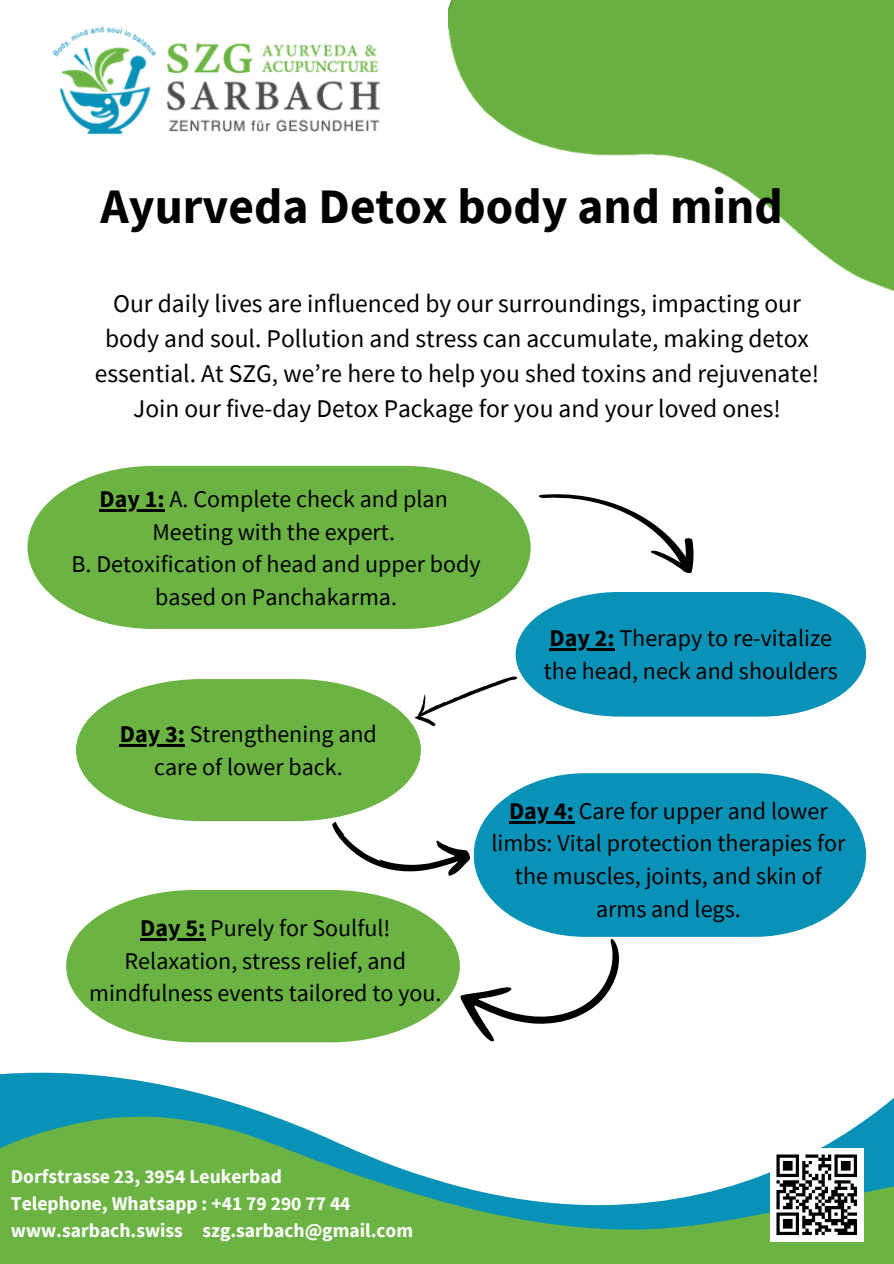
<style>
.page{position:relative;width:894px;height:1264px;background:#fff}
.page>*{position:absolute;margin:0;border:0;box-sizing:border-box;transform-origin:0 0}
.t1{font:700 49.5px "Source Sans Pro";color:#000}
.t2{font:25.5px/34.8px "Source Sans Pro";color:#000;text-align:center}
.t3{font:24px/32.7px "Source Sans Pro";color:#000;text-align:center}
.t4{font:700 19.5px "Source Sans Pro";color:#fff}
.s1{font-weight:700}
</style>
<div class="page">
<svg style="left:0;top:1072px;width:893px;height:44px"></svg>
<svg style="left:0;top:1116px;width:893px;height:147px;fill:#6bb443"></svg>
<div style="left:769px;top:1148px;width:94px;height:93px;background:#fff"></div>
<svg style="left:776px;top:1154px;width:80px;height:80px"></svg>
<hr style="left:837px;top:1231px;width:19px;height:3px;background:#000">
<img style="left:448px;top:0;width:445px;height:290px">
<img style="left:52px;top:26px;width:329px;height:109px">
<svg style="left:27px;top:466px;width:503px;height:163px;background:#78ba53"></svg>
<svg style="left:76px;top:679px;width:344px;height:142px;background:#80be5e"></svg>
<svg style="left:474px;top:773px;width:391px;height:163px;background:#259ec0"></svg>
<svg style="left:66px;top:890px;width:393px;height:152px;background:#7fbe5c"></svg>
<svg style="left:539px;top:494px;width:155px;height:80px"></svg>
<svg style="left:409px;top:592px;width:456px;height:139px"></svg>
<svg style="left:332px;top:822px;width:138px;height:54px"></svg>
<svg style="left:460px;top:938px;width:159px;height:104px"></svg>
<hr style="left:100px;top:509px;width:65px;height:2px;background:#000">
<hr style="left:549px;top:648px;width:65px;height:3px;background:#000">
<hr style="left:120px;top:744px;width:65px;height:2px;background:#000">
<hr style="left:509px;top:821px;width:65px;height:2px;background:#000">
<hr style="left:140px;top:938px;width:65px;height:2px;background:#000">
<h1 class="t1" style="left:101px;top:174px;width:683px">Ayurveda Detox body and mind</h1>
<h2 class="t2" style="left:95px;top:286px;width:725px">Our daily lives are influenced by our surroundings, impacting our body and soul. Pollution and stress can accumulate, making detox essential. At SZG, we’re here to help you shed toxins and rejuvenate!<br>Join our five-day Detox Package for you and your loved ones!</h2>
<p class="t3" style="left:71px;top:482px;width:410px"><span class="s1">Day 1:</span> A. Complete check and plan<br>Meeting with the expert.<br>B. Detoxification of head and upper body based on Panchakarma.</p>
<h2 class="t3" style="left:543px;top:621px;width:295px;text-align:left"><span class="s1">Day 2:</span> Therapy to re-vitalize the head, neck and shoulders</h2>
<h2 class="t3" style="left:120px;top:717px;width:258px"><span class="s1">Day 3:</span> Strengthening and care of lower back.</h2>
<h2 class="t3" style="left:89px;top:911px;width:354px"><span class="s1">Day 5:</span> Purely for Soulful!<br>Relaxation, stress relief, and mindfulness events tailored to you.</h2>
<p class="t3" style="left:491px;top:793px;width:355px"><span class="s1">Day 4:</span> Care for upper and lower limbs: Vital protection therapies for the muscles, joints, and skin of arms and legs.</p>
<h2 class="t4" style="left:11px;top:1163px;width:272px">Dorfstrasse 23, 3954 Leukerbad</h2>
<h2 class="t4" style="left:11px;top:1190px;width:341px">Telephone, Whatsapp : +41 79 290 77 44</h2>
<p class="t4" style="left:11px;top:1217px;width:403px">www.sarbach.swiss szg.sarbach@gmail.com</p>
</div>
